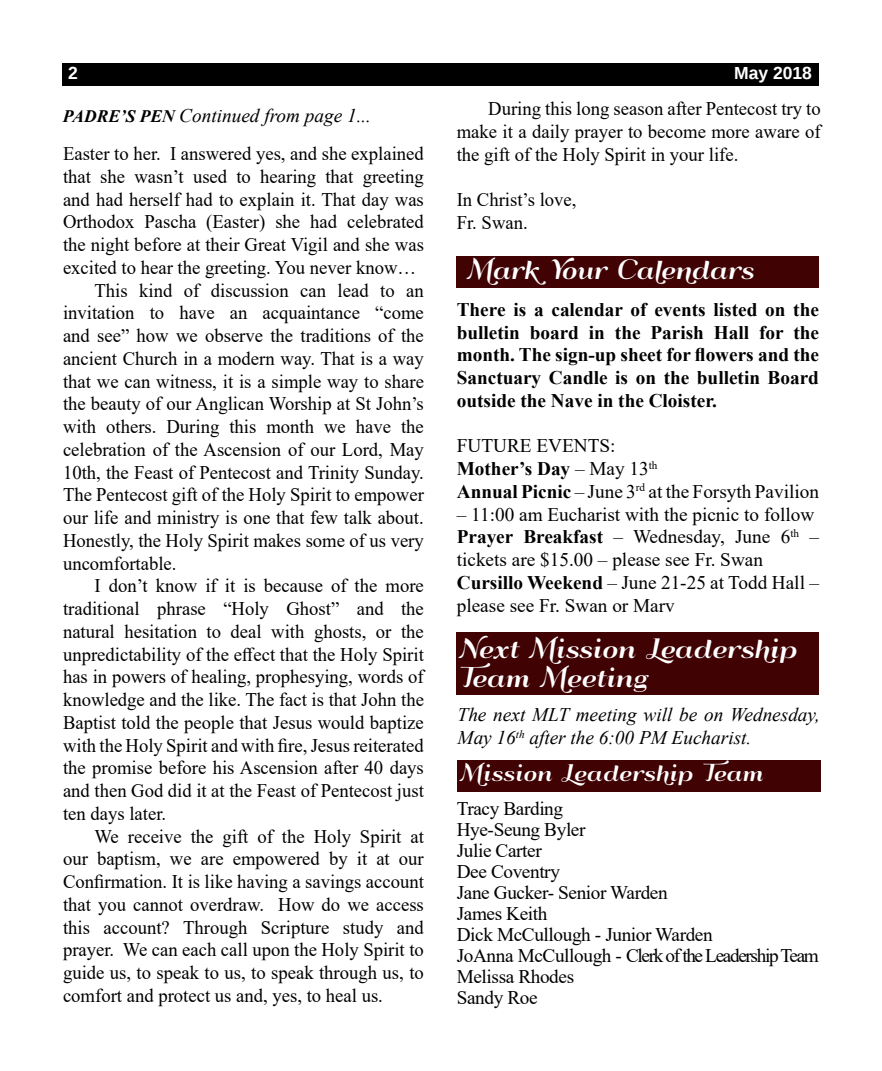
<style>
.page{position:relative;width:882px;height:1071px;background:#fff}
.page>*{position:absolute;margin:0;border:0;box-sizing:border-box;transform-origin:0 0}
.t1{font:24.5px/29.4px "Qumpellka No 12";letter-spacing:-.01em;color:#fff}
.t2{font:21px "Qumpellka No 12";color:#fff}
.t3{font:19.25px/22.8px "Times New Roman";color:#000}
.t4{font:19.25px/21px "Times New Roman";letter-spacing:-.02em;color:#000}
.t5{font:700 19.25px/22.8px "Times New Roman";color:#000;text-align:justify}
.t6{font:italic 19.25px/23.1px "Times New Roman";color:#000}
.t7{font:700 17.5px "Liberation Sans";color:#fff}
.s1{font-weight:700;font-size:17.5px}
.s2{font-weight:700}
</style>
<div class="page">
<div style="left:63px;top:63px;width:756px;height:23px;background:#000"></div>
<div style="left:457px;top:760px;width:364px;height:32px;background:#400203"></div>
<div style="left:457px;top:256px;width:362px;height:31px;background:#400203"></div>
<div style="left:456px;top:632px;width:362px;height:63px;background:#400203"></div>
<p class="t7" style="left:68px;top:61px;width:11px">2</p>
<p class="t7" style="left:734px;top:61px;width:79px">May 2018</p>
<p class="t6" style="left:63px;top:103px;width:310px"><span class="s1">PADRE’S PEN</span> Continued from page 1...</p>
<p class="t3" style="left:457px;top:97px;width:366px;text-align:justify;text-indent:32px">During this long season after Pentecost try to make it a daily prayer to become more aware of the gift of the Holy Spirit in your life.</p>
<p class="t3" style="left:457px;top:188px;width:121px">In Christ’s love,<br>Fr. Swan.</p>
<p class="t3" style="left:63px;top:142px;width:362px">Easter to her. I answered yes, and she explained</p>
<p class="t3" style="left:63px;top:164px;width:362px">that she wasn’t used to hearing that greeting</p>
<p class="t3" style="left:63px;top:187px;width:362px">and had herself had to explain it. That day was</p>
<p class="t3" style="left:63px;top:210px;width:362px">Orthodox Pascha (Easter) she had celebrated</p>
<p class="t3" style="left:63px;top:233px;width:362px">the night before at their Great Vigil and she was</p>
<p class="t3" style="left:63px;top:255px;width:355px">excited to hear the greeting. You never know…</p>
<p class="t3" style="left:95px;top:278px;width:331px">This kind of discussion can lead to an</p>
<p class="t3" style="left:63px;top:301px;width:362px">invitation to have an acquaintance “come</p>
<p class="t3" style="left:63px;top:324px;width:362px">and see” how we observe the traditions of the</p>
<p class="t3" style="left:63px;top:346px;width:362px">ancient Church in a modern way. That is a way</p>
<p class="t3" style="left:63px;top:369px;width:362px">that we can witness, it is a simple way to share</p>
<p class="t3" style="left:63px;top:392px;width:362px">the beauty of our Anglican Worship at St John’s</p>
<p class="t3" style="left:63px;top:415px;width:362px">with others. During this month we have the</p>
<p class="t3" style="left:63px;top:437px;width:362px">celebration of the Ascension of our Lord, May</p>
<p class="t3" style="left:63px;top:460px;width:362px">10th, the Feast of Pentecost and Trinity Sunday.</p>
<p class="t3" style="left:63px;top:483px;width:362px">The Pentecost gift of the Holy Spirit to empower</p>
<p class="t3" style="left:63px;top:506px;width:362px">our life and ministry is one that few talk about.</p>
<p class="t3" style="left:63px;top:528px;width:362px">Honestly, the Holy Spirit makes some of us very</p>
<p class="t3" style="left:63px;top:551px;width:115px">uncomfortable.</p>
<p class="t3" style="left:95px;top:574px;width:331px">I don’t know if it is because of the more</p>
<p class="t3" style="left:63px;top:597px;width:362px">traditional phrase “Holy Ghost” and the</p>
<p class="t3" style="left:63px;top:619px;width:362px">natural hesitation to deal with ghosts, or the</p>
<p class="t3" style="left:63px;top:642px;width:362px">unpredictability of the effect that the Holy Spirit</p>
<p class="t3" style="left:63px;top:665px;width:362px">has in powers of healing, prophesying, words of</p>
<p class="t3" style="left:63px;top:688px;width:362px">knowledge and the like. The fact is that John the</p>
<p class="t3" style="left:63px;top:711px;width:362px">Baptist told the people that Jesus would baptize</p>
<p class="t3" style="left:63px;top:733px;width:362px">with the Holy Spirit and with fire, Jesus reiterated</p>
<p class="t3" style="left:63px;top:756px;width:362px">the promise before his Ascension after 40 days</p>
<p class="t3" style="left:63px;top:779px;width:362px">and then God did it at the Feast of Pentecost just</p>
<p class="t3" style="left:63px;top:802px;width:105px">ten days later.</p>
<p class="t3" style="left:95px;top:824px;width:331px">We receive the gift of the Holy Spirit at</p>
<p class="t3" style="left:63px;top:847px;width:362px">our baptism, we are empowered by it at our</p>
<p class="t3" style="left:63px;top:870px;width:362px">Confirmation. It is like having a savings account</p>
<p class="t3" style="left:63px;top:893px;width:362px">that you cannot overdraw. How do we access</p>
<p class="t3" style="left:63px;top:915px;width:362px">this account? Through Scripture study and</p>
<p class="t3" style="left:63px;top:938px;width:362px">prayer. We can each call upon the Holy Spirit to</p>
<p class="t3" style="left:63px;top:961px;width:362px">guide us, to speak to us, to speak through us, to</p>
<p class="t3" style="left:63px;top:984px;width:321px">comfort and protect us and, yes, to heal us.</p>
<p class="t1" style="left:465px;top:254px;width:290px">Mark Your Calendars</p>
<p class="t5" style="left:457px;top:297px;width:364px">There is a calendar of events listed on the bulletin board in the Parish Hall for the month. The sign-up sheet for flowers and the Sanctuary Candle is on the bulletin Board outside the Nave in the Cloister.</p>
<p class="t3" style="left:457px;top:434px;width:364px">FUTURE EVENTS:<br><span class="s2">Mother’s Day</span> – May 13<sup>th<br></sup><span class="s2">Annual Picnic</span> – June 3<sup>rd</sup> at the Forsyth Pavilion</p>
<p class="t3" style="left:457px;top:502px;width:364px">– 11:00 am Eucharist with the picnic to follow <span class="s2">Prayer Breakfast</span> – Wednesday, June 6<sup>th</sup> – tickets are $15.00 – please see Fr. Swan <span class="s2">Cursillo Weekend</span> – June 21-25 at Todd Hall – please see Fr. Swan or Marv</p>
<p class="t1" style="left:458px;top:632px;width:341px">Next Mission Leadership<br>Team Meeting</p>
<p class="t6" style="left:458px;top:703px;width:364px">The next MLT meeting will be on Wednesday,<br>May 16<sup>th</sup> after the 6:00 PM Eucharist.</p>
<p class="t2" style="left:458px;top:757px;width:305px">Mission Leadership Team</p>
<p class="t4" style="left:457px;top:797px;width:364px">Tracy Barding<br>Hye-Seung Byler<br>Julie Carter<br>Dee Coventry<br>Jane Gucker- Senior Warden<br>James Keith<br>Dick McCullough - Junior Warden<br>JoAnna McCullough - Clerk of the Leadership Team<br>Melissa Rhodes<br>Sandy Roe</p>
</div>
